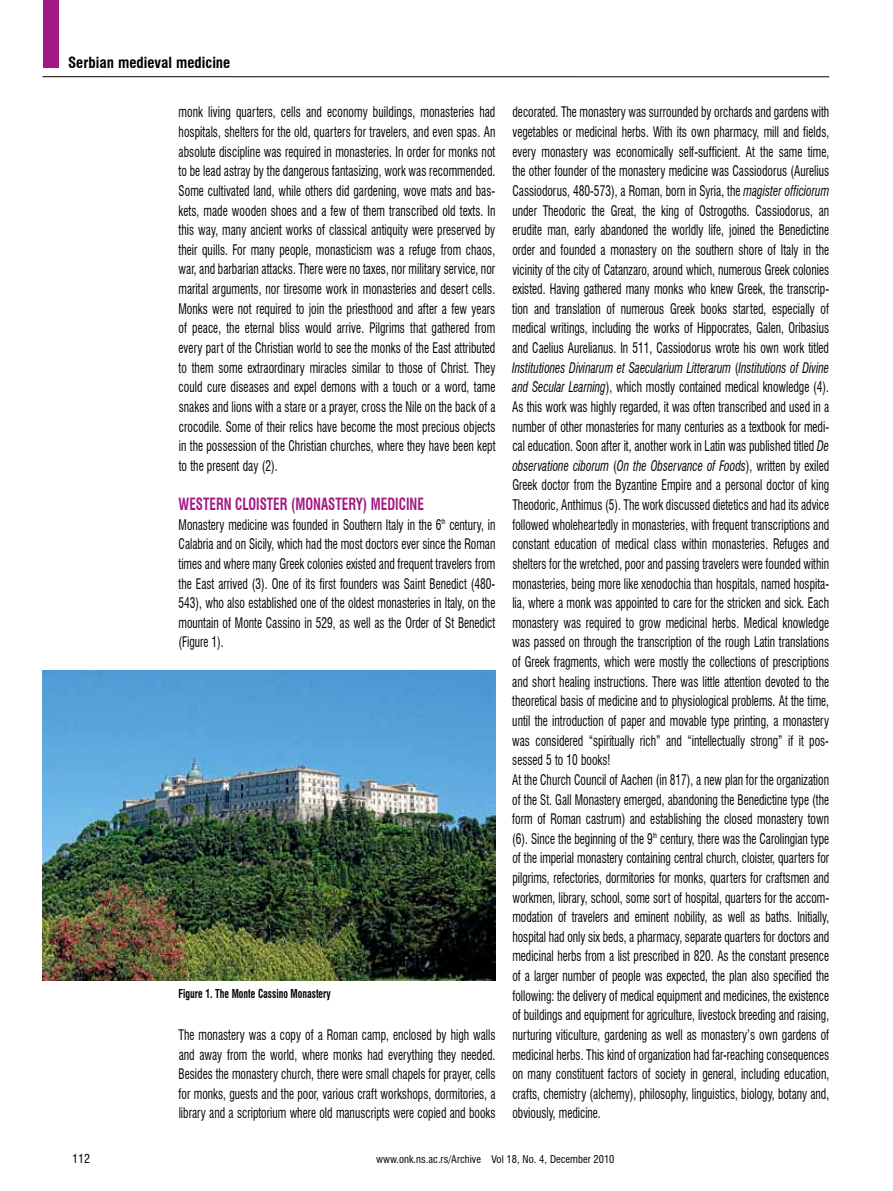
<style>
.page{position:relative;width:893px;height:1191px;background:#fff}
.page>*{position:absolute;margin:0;border:0;box-sizing:border-box;transform-origin:0 0}
.t1{font:700 condensed 16.5px "Swiss 721 BT";color:#a21984;scale:.8 1}
.t2{font:700 condensed 15px "Swiss 721 BT";color:#000}
.t3{font:condensed 14.25px/19.6px "Swiss 721 BT";color:#000;scale:.8 1}
.t4{font:700 condensed 12px "Swiss 721 BT";color:#000;scale:.8 1}
.t5{font:condensed 12px "Swiss 721 BT";color:#000}
.t6{font:condensed 10.5px "Swiss 721 BT";color:#000}
.s1{font-style:italic}
</style>
<div class="page">
<div style="left:43px;top:0;width:16px;height:67px;background:#a21984"></div>
<hr style="left:43px;top:76px;width:786px;height:1px;background:#000">
<img style="left:43px;top:670px;width:452px;height:310px">
<p class="t2" style="left:68px;top:53px;width:164px">Serbian medieval medicine</p>
<p class="t3" style="left:178px;top:102px;width:398px">monk living quarters, cells and economy buildings, monasteries had hospitals, shelters for the old, quarters for travelers, and even spas.An absolute discipline was required in monasteries.In order for monks not to be lead astray by the dangerous fantasizing, work was recommended.<br>Some cultivated land, while others did gardening, wove mats and bas&shy;kets, made wooden shoes and a few of them transcribed old texts.In this way, many ancient works of classical antiquity were preserved by their quills.For many people, monasticism was a refuge from chaos, war, and barbarian attacks.There were no taxes, nor military service, nor marital arguments, nor tiresome work in monasteries and desert cells.<br>Monks were not required to join the priesthood and after a few years of peace, the eternal bliss would arrive.Pilgrims that gathered from every part of the C hristian world to see the monks of the East attributed to them some extraordinary miracles similar to those of Christ.They could cure diseases and expel demons with a touch or a word, tame snakes and lions with a stare or a prayer, cross the Nile on the back of a crocodile.Some of their relics have become the most precious objects in the possession of the Christian churches, where they have been kept to the present day (2).</p>
<p class="t1" style="left:179px;top:494px;width:293px">WESTERN CLOISTER (MONASTERY) MEDICINE</p>
<p class="t3" style="left:179px;top:514px;width:398px;text-align:justify">Monastery medicine was founded in Southern Italy in the 6<sup>th</sup> century, in Calabria and on Sicily, which had the most doctors ever since the Roman times and where many Greek colonies existed and frequent travelers from the East arrived (3).One of its first founders was Saint Benedict (480- 543), who also established one of the oldest monasteries in Italy, on the mountain of Monte Cassino in 529, as well as the Order of St Benedict (Figure 1).</p>
<p class="t4" style="left:179px;top:986px;width:192px">Figure 1. The Monte Cassino Monastery</p>
<p class="t3" style="left:179px;top:1025px;width:398px">The monastery was a copy of a Roman camp, enclosed by high walls and away from the world, where monks had everything they needed.<br>Besides the monastery church, there were small chapels for prayer, cells for monks, guests and the poor, various craft workshops, dormitories, a library and a scriptorium where old manuscripts were copied and books</p>
<p class="t3" style="left:512px;top:102px;width:398px">decorated.The monastery was surrounded by orchards and gardens with vegetables or medicinal herbs. With its own pharmacy, mill and fields, every monastery was economically self-sufficient.At the same time, the other founder of the monastery medicine was Cassiodorus (Aurelius Cassiodorus, 480-573), a Roman, born in Syria, the <span class="s1">magister officiorum </span>under Theodoric the Great, the king of Ostrogoths.Cassiodorus, an erudite man, early abandoned the worldly life, joined the Benedictine order and founded a monastery on the southern shore of Italy in the vicinity of the city of Catanzaro, around which, numerous Greek colonies existed.Having gathered many monks who knew Greek, the transcrip&shy;tion and translation of numerous Greek books started, especially of medical writings, including the works of Hippocrates, Galen, Oribasius and Caelius Aurelianus.In 511, Cassiodorus wrote his own work titled <span class="s1">Institutiones Divinarum et Saecularium Litterarum</span> (<span class="s1">Institutions of Divine and Secular Learning</span>), which mostly contained medical knowledge (4).<br>As this work was highly regarded, it was often transcribed and used in a number of other monasteries for many centuries as a textbook for medi&shy;cal education.Soon after it, another work in Latin was published titled <span class="s1">De observatione ciborum</span> (<span class="s1">On the Observance of Foods</span>), written by exiled Greek doctor from the Byzantine Empire and a personal doctor of king Theodoric, Anthimus (5).The work discussed dietetics and had its advice followed wholeheartedly in monasteries, with frequent transcriptions and constant education of medical class within monasteries.Refuges and shelters for the wretched, poor and passing travelers were founded within monasteries, being more like xenodochia than hospitals, named hospita&shy;lia, where a monk was appointed to care for the stricken and sick.Each monastery was required to grow medicinal herbs.Medical knowledge was passed on through the transcription of the rough Latin translations of Greek fragments, which were mostly the collections of prescriptions and short healing instructions.There was little attention devoted to the theoretical basis of medicine and to physiological problems.At the time, until the introduction of paper and movable type printing, a monastery was considered “spiritually rich” and “intellectually strong” if it pos&shy;sessed 5 to 10 books!<br>At the Church Council of Aachen (in 817), a new plan for the organization of the St.Gall Monastery emerged, abandoning the Benedictine type (the form of Roman castrum) and establishing the closed monastery town (6).Since the beginning of the 9<sup>th</sup> century, there was the Carolingian type of the imperial monastery containing central church, cloister, quarters for pilgrims, refectories, dormitories for monks, quarters for craftsmen and workmen, library, school, some sort of hospital, quarters for the accom&shy;modation of travelers and eminent nobility, as well as baths.Initially, hospital had only six beds, a pharmacy, separate quarters for doctors and medicinal herbs from a list prescribed in 820.As the constant presence of a larger number of people was expected, the plan also specified the following: the delivery of medical equipment and medicines, the existence of buildings and equipment for agriculture, livestock breeding and raising, nurturing viticulture, gardening as well as monastery’s own gardens of medicinal herbs.This kind of organization had far-reaching consequences on many constituent factors of society in general, including education, crafts, chemistry (alchemy), philosophy, linguistics, biology, botany and, obviously, medicine.</p>
<p class="t5" style="left:72px;top:1151px;width:19px">112</p>
<p class="t6" style="left:376px;top:1153px;width:240px">www.onk. ns.ac. rs/Archive Vol 18, No. 4, December 2010</p>
</div>
